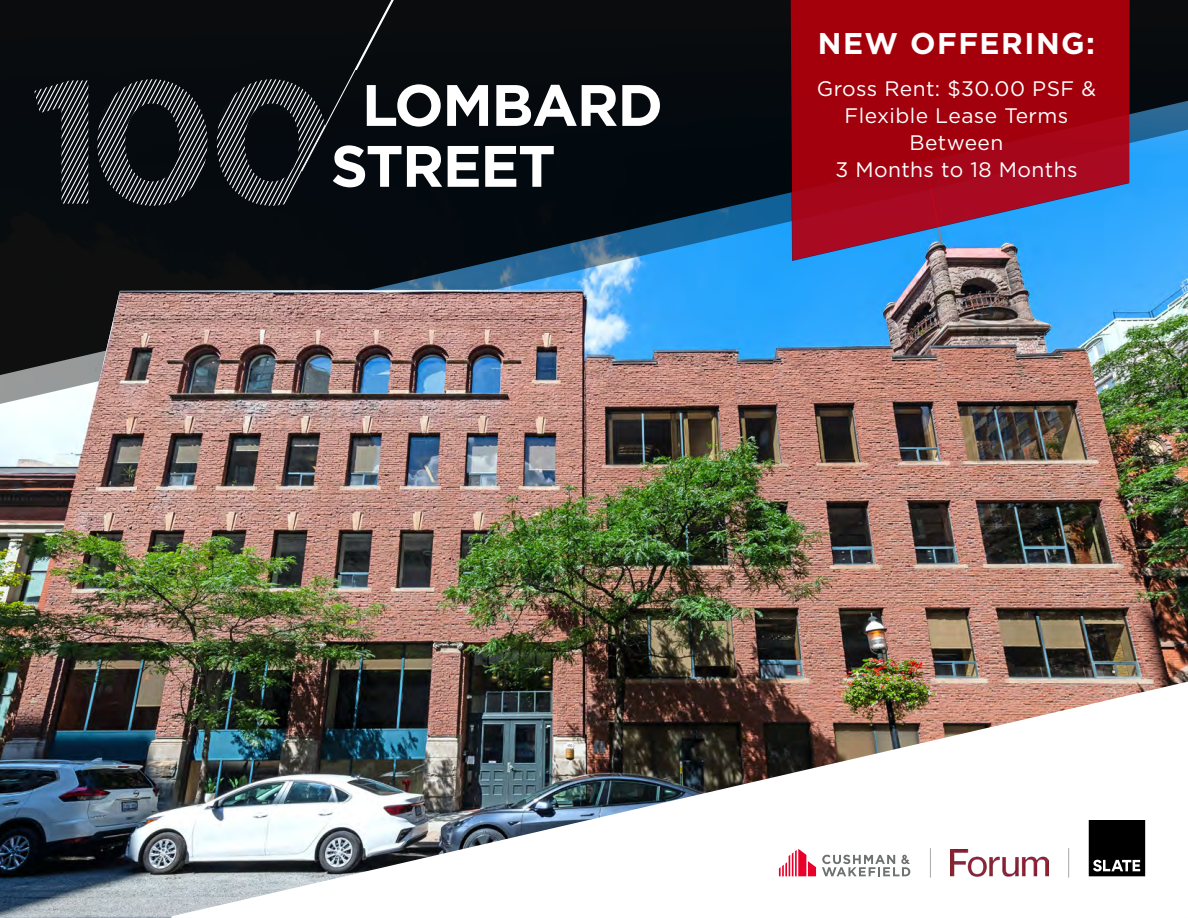
<style>
.page{position:relative;width:1188px;height:918px;background:#fff}
.page>*{position:absolute;margin:0;border:0;box-sizing:border-box;transform-origin:0 0}
.t1{font:700 58.35px/60.9px "Gotham";letter-spacing:-.025em;color:#fff}
.t2{font:700 30px "Gotham";letter-spacing:.05em;color:#fff}
.t3{font:21px/27px "Gotham";letter-spacing:.02em;color:#fff;text-align:center}
</style>
<div class="page">
<img style="left:0;top:529px;width:1188px;height:389px">
<img style="left:0;top:0;width:1188px;height:529px">
<svg style="left:34px;top:0;width:398px;height:206px;background:#161a1d"></svg>
<img style="left:95px;top:290px;width:491px;height:110px">
<img style="left:171px;top:682px;width:1017px;height:236px">
<img style="left:950px;top:849px;width:99px;height:27px">
<svg style="left:779px;top:849px;width:37px;height:27px"></svg>
<svg style="left:822px;top:855px;width:88px;height:21px"></svg>
<svg style="left:1068px;top:848px;width:1px;height:29px"></svg>
<svg style="left:930px;top:848px;width:1px;height:29px"></svg>
<svg style="left:1089px;top:820px;width:56px;height:56px;background:#161616"></svg>
<svg style="left:790px;top:0;width:339px;height:262px;background:#981126"></svg>
<img style="left:773px;top:240px;width:340px;height:219px">
<h1 class="t1" style="left:331px;top:74px;width:334px;text-indent:31px">LOMBARD<br>STREET</h1>
<h2 class="t2" style="left:818px;top:23px;width:279px">NEW OFFERING:</h2>
<p class="t3" style="left:817px;top:75px;width:281px">Gross Rent: $30.00 PSF &amp;<br>Flexible Lease Terms<br>Between<br>3 Months to 18 Months</p>
</div>
